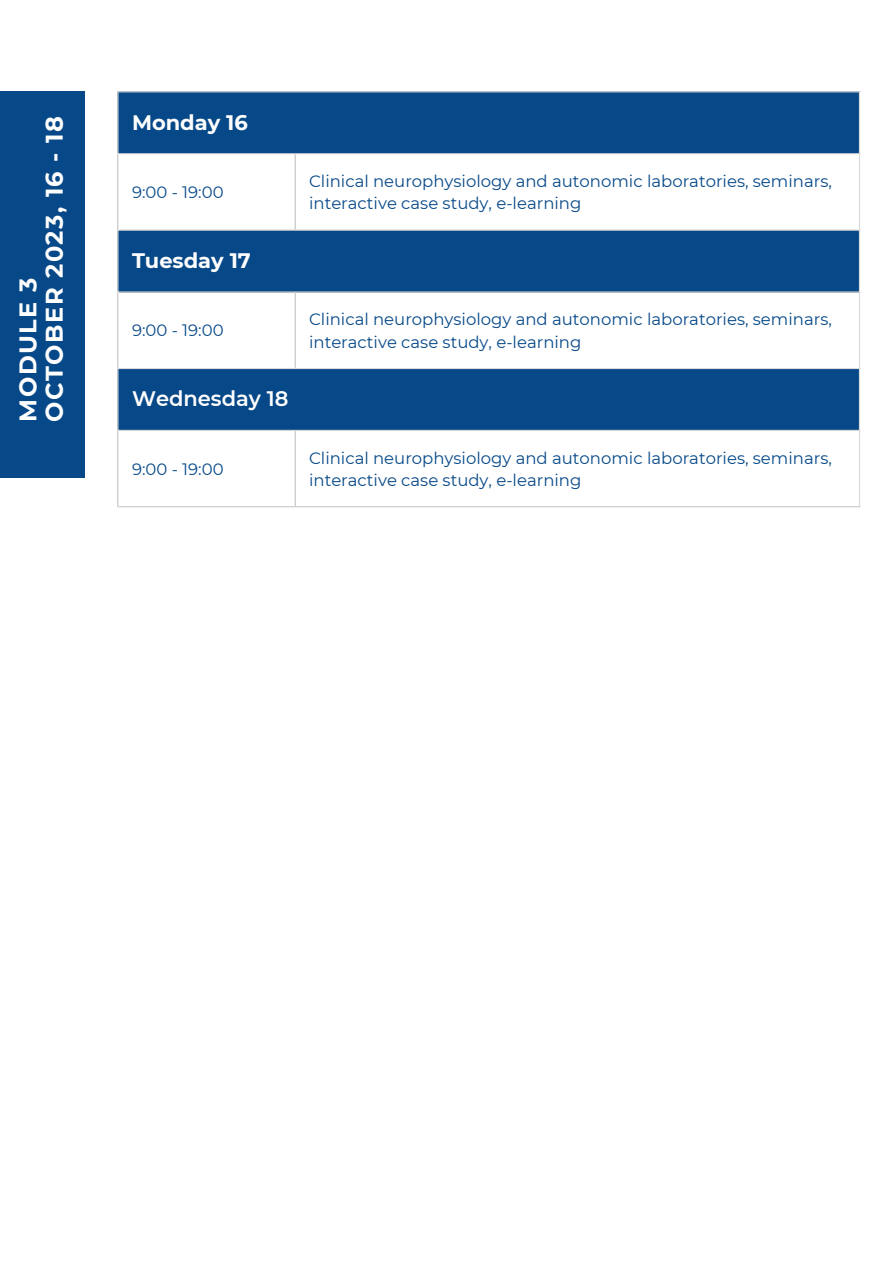
<style>
.page{position:relative;width:893px;height:1264px;background:#fff}
.page>*{position:absolute;margin:0;border:0;box-sizing:border-box;transform-origin:0 0}
.t1{font:700 24px "Montserrat";letter-spacing:.06em;color:#fffefe}
.t2{font:700 21px "Montserrat";color:#fffefe}
.t3{font:600 21px "Montserrat";color:#fffefe}
.t4{font:16.5px/22.5px "Montserrat";color:#074988}
</style>
<div class="page">
<div style="left:0;top:91px;width:84px;height:386px;background:#074988"></div>
<svg style="left:118px;top:92px;width:740px;height:338px;fill:#074988"></svg>
<hr style="left:117px;top:92px;width:1px;height:414px;background:#d9d9d9">
<hr style="left:294px;top:154px;width:1px;height:76px;background:#d9d9d9">
<hr style="left:294px;top:292px;width:1px;height:76px;background:#d9d9d9">
<hr style="left:294px;top:431px;width:1px;height:75px;background:#d9d9d9">
<hr style="left:858px;top:92px;width:1px;height:414px;background:#d9d9d9">
<hr style="left:117px;top:91px;width:742px;height:1px;background:#d9d9d9">
<hr style="left:117px;top:153px;width:742px;height:1px;background:#d9d9d9">
<hr style="left:117px;top:230px;width:742px;height:1px;background:#d9d9d9">
<hr style="left:117px;top:291px;width:742px;height:1px;background:#d9d9d9">
<hr style="left:117px;top:368px;width:742px;height:1px;background:#d9d9d9">
<hr style="left:117px;top:430px;width:742px;height:1px;background:#d9d9d9">
<hr style="left:117px;top:506px;width:742px;height:1px;background:#d9d9d9">
<p class="t1" style="left:13px;top:421px;width:145px;rotate:-90deg">MODULE 3</p>
<p class="t1" style="left:40px;top:421px;width:307px;rotate:-90deg">OCTOBER 2023, 16 - 18</p>
<p class="t2" style="left:132px;top:109px;width:117px">Monday 16</p>
<p class="t4" style="left:132px;top:181px;width:93px">9:00 - 19:00</p>
<p class="t4" style="left:309px;top:170px;width:524px">Clinical neurophysiology and autonomic laboratories, seminars, interactive case study, e-learning</p>
<p class="t2" style="left:132px;top:247px;width:120px">Tuesday 17</p>
<p class="t4" style="left:132px;top:319px;width:93px">9:00 - 19:00</p>
<p class="t4" style="left:309px;top:308px;width:524px">Clinical neurophysiology and autonomic laboratories, seminars, interactive case study, e-learning</p>
<p class="t3" style="left:132px;top:386px;width:158px">Wednesday 18</p>
<p class="t4" style="left:132px;top:457px;width:93px">9:00 - 19:00</p>
<p class="t4" style="left:309px;top:446px;width:524px">Clinical neurophysiology and autonomic laboratories, seminars, interactive case study, e-learning</p>
</div>
